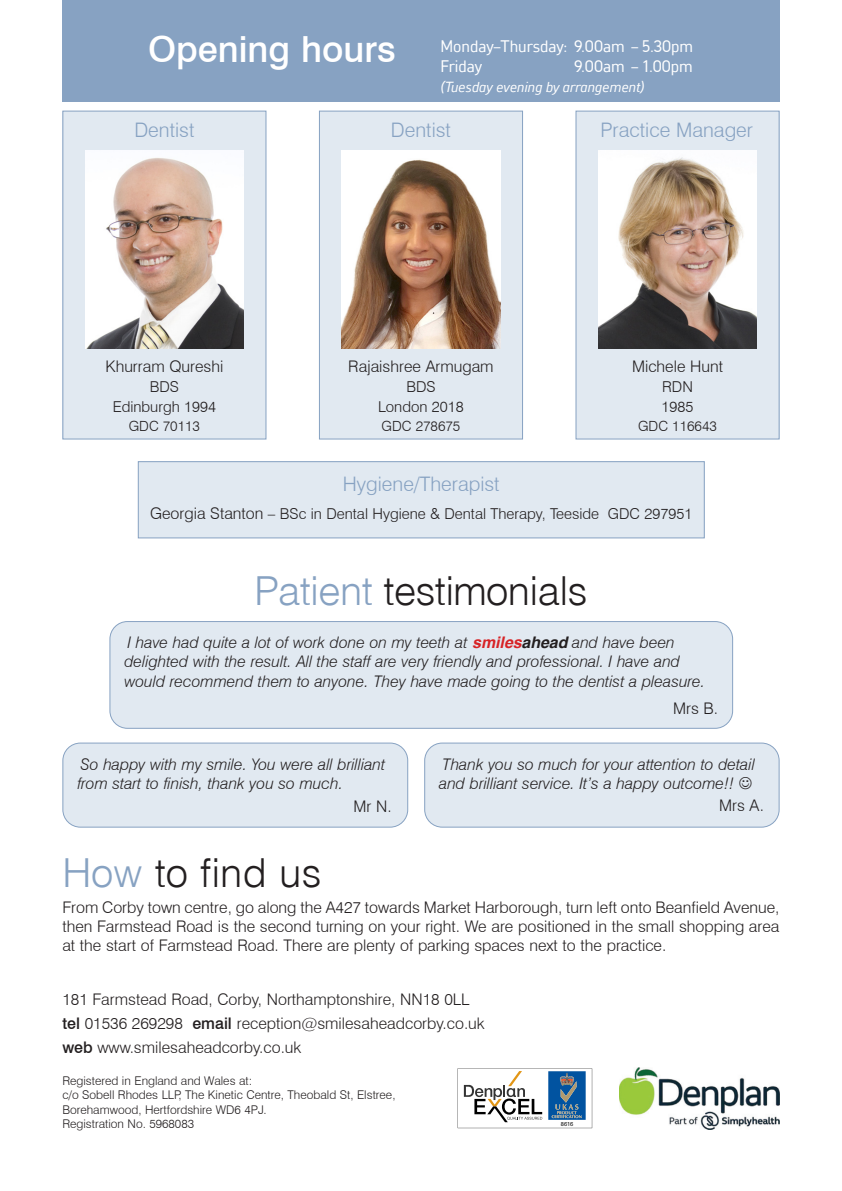
<style>
.page{position:relative;width:842px;height:1191px;background:#fff}
.page>*{position:absolute;margin:0;border:0;box-sizing:border-box;transform-origin:0 0}
.t1{font:40px "Switzerland Light Plain";letter-spacing:-.015em;color:#231f20}
.t2{font:500 36px "Swiss 721 BT";color:#fff}
.t3{font:300 20px "Swiss 721 BT";color:#87a2c2}
.t4{font:300 16px/24px "Swiss 721 BT";color:#231f20}
.t5{font:italic 300 16px/19.2px "Swiss 721 BT";color:#231f20}
.t6{font:16px/20px "Vauxhall";color:#fff}
.t7{font:300 15px/19.6px "Swiss 721 BT";color:#231f20;text-align:center}
.t8{font:italic 14px "Vauxhall";color:#fff}
.t9{font:300 14px "Swiss 721 BT";color:#231f20}
.t10{font:300 12px/14.4px "Swiss 721 BT";color:#231f20}
.t11{font:5.6px "Helvetica Neue LT Std Roman+EQHXXU";color:#000}
.s1{font-size:16px}
.s2{color:#87a2c2}
.s3{font-family:"Switzerland";font-weight:700;color:#d72326}
.s4{font-family:"Switzerland";font-weight:700}
.s5{font-weight:500}
</style>
<div class="page">
<div style="left:63px;top:111px;width:203px;height:328px;background:#e1e9f1"></div>
<div style="left:62px;top:111px;width:204px;height:328px;border:1px solid #87a2c2"></div>
<div style="left:319px;top:111px;width:203px;height:328px;background:#e1e9f1"></div>
<div style="left:319px;top:111px;width:204px;height:328px;border:1px solid #87a2c2"></div>
<div style="left:576px;top:111px;width:203px;height:328px;background:#e1e9f1"></div>
<div style="left:575px;top:111px;width:205px;height:328px;border:1px solid #87a2c2"></div>
<div style="left:62px;top:0;width:718px;height:101px;background:#87a2c2"></div>
<img style="left:85px;top:150px;width:159px;height:199px">
<img style="left:342px;top:150px;width:158px;height:199px">
<img style="left:598px;top:150px;width:159px;height:199px">
<div style="left:138px;top:462px;width:566px;height:76px;background:#e1e9f1"></div>
<div style="left:138px;top:461px;width:567px;height:77px;border:1px solid #87a2c2"></div>
<div style="left:110px;top:621px;width:623px;height:107px;background:#e1e9f1;border-radius:18px"></div>
<div style="left:109px;top:621px;width:624px;height:108px;border:2px solid #87a2c2;border-radius:18px"></div>
<div style="left:63px;top:743px;width:345px;height:84px;background:#e1e9f1;border-radius:18px"></div>
<div style="left:62px;top:742px;width:346px;height:85px;border:2px solid #87a2c2;border-radius:18px"></div>
<div style="left:425px;top:743px;width:354px;height:84px;background:#e1e9f1;border-radius:18px"></div>
<div style="left:424px;top:742px;width:356px;height:85px;border:2px solid #87a2c2;border-radius:18px"></div>
<img style="left:619px;top:1068px;width:160px;height:61px">
<svg style="left:458px;top:1068px;width:134px;height:60px"></svg>
<h2 class="t2" style="left:148px;top:27px;width:249px">Opening hours</h2>
<p class="t6" style="left:440px;top:36px;width:254px">Monday–Thursday: 9.00am – 5.30pm<br>Friday</p>
<p class="t6" style="left:574px;top:56px;width:120px">9.00am – 1.00pm</p>
<p class="t8" style="left:440px;top:78px;width:205px">(Tuesday evening by arrangement)</p>
<p class="t3" style="left:134px;top:118px;width:62px">Dentist</p>
<p class="t4" style="left:105px;top:354px;width:119px">Khurram Qureshi</p>
<p class="t7" style="left:113px;top:377px;width:105px">BDS<br>Edinburgh 1994</p>
<p class="t9" style="left:129px;top:417px;width:73px">GDC 70113</p>
<p class="t3" style="left:391px;top:118px;width:62px">Dentist</p>
<p class="t3" style="left:600px;top:118px;width:154px">Practice Manager</p>
<p class="t4" style="left:348px;top:354px;width:147px">Rajaishree Armugam</p>
<p class="t7" style="left:378px;top:377px;width:87px">BDS<br>London 2018</p>
<p class="t9" style="left:382px;top:417px;width:80px">GDC 278675</p>
<p class="t4" style="left:632px;top:354px;width:93px">Michele Hunt</p>
<p class="t7" style="left:662px;top:377px;width:33px;text-align:left">RDN<br>1985</p>
<p class="t9" style="left:638px;top:417px;width:80px">GDC 116643</p>
<p class="t3" style="left:343px;top:472px;width:158px">Hygiene/Therapist</p>
<p class="t7" style="left:150px;top:504px;width:544px"><span class="s1">Georgia Stanton</span> – BSc in Dental Hygiene &amp; Dental Therapy, Teeside GDC 297951</p>
<h1 class="t1" style="left:254px;top:575px;width:335px"><span class="s2">Patient</span> testimonials</h1>
<p class="t5" style="left:124px;top:633px;width:582px">I have had quite a lot of work done on my teeth at <span class="s3">smiles</span><span class="s4">ahead</span> and have been delighted with the result. All the staff are very friendly and professional. I have and would recommend them to anyone. They have made going to the dentist a pleasure.</p>
<p class="t4" style="left:673px;top:696px;width:46px">Mrs B.</p>
<p class="t5" style="left:77px;top:754px;width:309px">So happy with my smile. You were all brilliant from start to finish, thank you so much.</p>
<p class="t4" style="left:354px;top:794px;width:40px">Mr N.</p>
<p class="t5" style="left:439px;top:754px;width:317px">Thank you so much for your attention to detail and brilliant service. It’s a happy outcome!! ☺</p>
<p class="t4" style="left:719px;top:793px;width:46px">Mrs A.</p>
<h1 class="t1" style="left:62px;top:856px;width:261px"><span class="s2">How</span> to find us</h1>
<p class="t4" style="left:62px;top:897px;width:719px;line-height:19.2px;text-align:justify">From Corby town centre, go along the A427 towards Market Harborough, turn left onto Beanfield Avenue, then Farmstead Road is the second turning on your right. We are positioned in the small shopping area at the start of Farmstead Road. There are plenty of parking spaces next to the practice.</p>
<p class="t4" style="left:62px;top:987px;width:424px">181 Farmstead Road, Corby, Northamptonshire, NN18 0LL <span class="s5">tel</span> 01536 269298 <span class="s5">email</span> reception@smilesaheadcorby.co.uk <span class="s5">web</span> www.smilesaheadcorby.co.uk</p>
<p class="t10" style="left:62px;top:1073px;width:335px">Registered in England and Wales at:<br>c/o Sobell Rhodes LLP, The Kinetic Centre, Theobald St, Elstree, Borehamwood, Hertfordshire WD6 4PJ.<br>Registration No. 5968083</p>
<p class="t11" style="left:561px;top:1121px;width:14px">8616</p>
</div>
